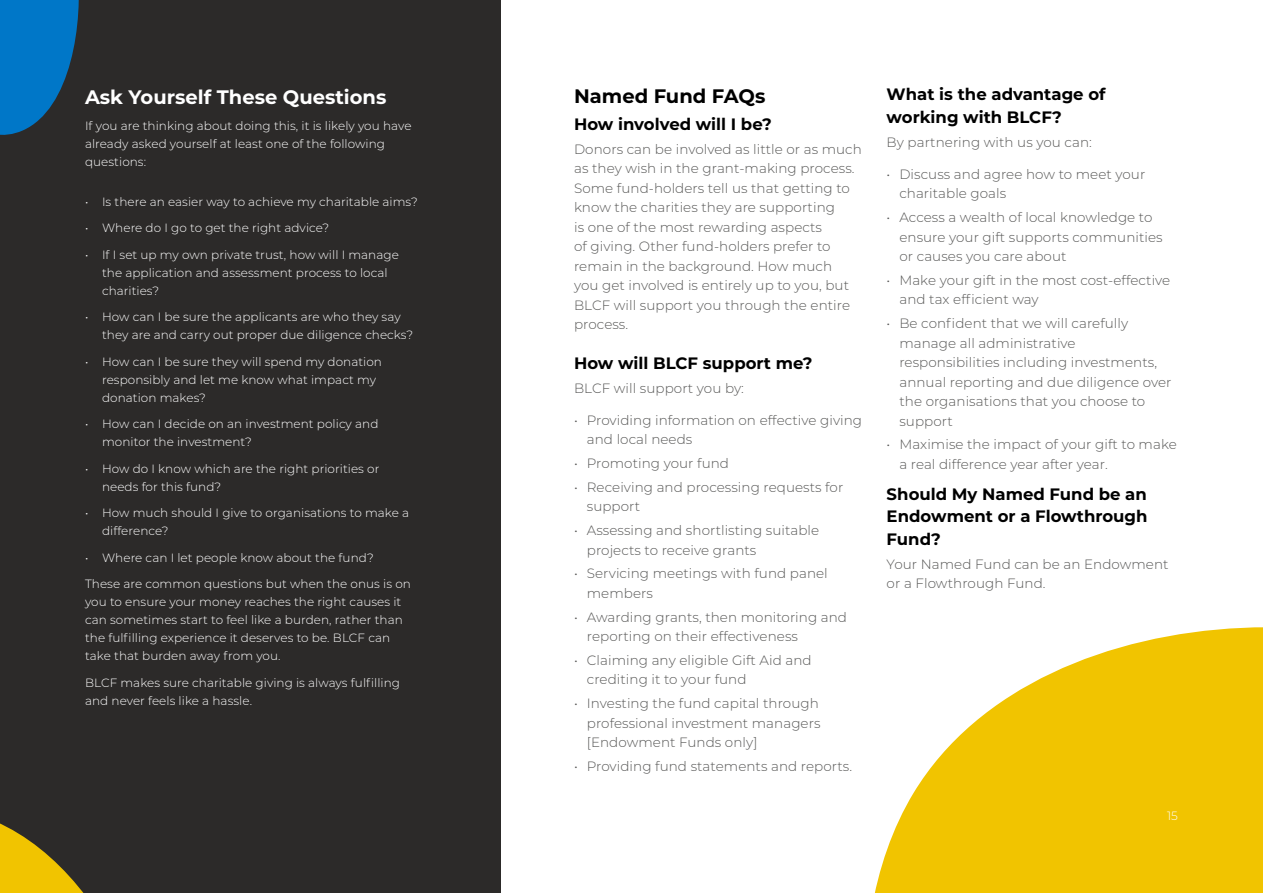
<style>
.page{position:relative;width:1263px;height:893px;background:#fff}
.page>*{position:absolute;margin:0;border:0;box-sizing:border-box;transform-origin:0 0}
.t1{font:700 19.5px "Montserrat";color:#fff}
.t2{font:700 19.5px "Montserrat";color:#000}
.t3{font:700 16.5px/22.5px "Montserrat";color:#000}
.t4{font:300 13.5px/19.5px "Montserrat";letter-spacing:.005em;color:#575756}
.t5{font:300 12px/18px "Montserrat";letter-spacing:.005em;color:#fff}
</style>
<div class="page">
<svg style="left:874px;top:627px;width:389px;height:266px;fill:#f1c400"></svg>
<div style="left:0;top:0;width:500px;height:893px;background:#2c2a29"></div>
<svg style="left:0;top:0;width:79px;height:135px"></svg>
<svg style="left:0;top:823px;width:84px;height:70px"></svg>
<h1 class="t1" style="left:85px;top:83px;width:303px">Ask Yourself These Questions</h1>
<p class="t5" style="left:85px;top:117px;width:328px">If you are thinking about doing this, it is likely you have already asked yourself at least one of the following questions:</p>
<p class="t5" style="left:85px;top:192px;width:334px">• Is there an easier way to achieve my charitable aims?</p>
<p class="t5" style="left:85px;top:219px;width:246px">• Where do I go to get the right advice?</p>
<p class="t5" style="left:102px;top:245px;width:298px;text-indent:-17px">• If I set up my own private trust, how will I manage the application and assessment process to local charities?</p>
<p class="t5" style="left:102px;top:308px;width:313px;text-indent:-17px">• How can I be sure the applicants are who they say they are and carry out proper due diligence checks?</p>
<p class="t5" style="left:102px;top:352px;width:281px;text-indent:-17px">• How can I be sure they will spend my donation responsibly and let me know what impact my donation makes?</p>
<p class="t5" style="left:102px;top:415px;width:278px;text-indent:-17px">• How can I decide on an investment policy and monitor the investment?</p>
<p class="t5" style="left:102px;top:459px;width:279px;text-indent:-17px">• How do I know which are the right priorities or needs for this fund?</p>
<p class="t5" style="left:102px;top:504px;width:309px;text-indent:-17px">• How much should I give to organisations to make a difference?</p>
<p class="t5" style="left:85px;top:548px;width:290px">• Where can I let people know about the fund?</p>
<p class="t5" style="left:85px;top:575px;width:327px">These are common questions but when the onus is on you to ensure your money reaches the right causes it can sometimes start to feel like a burden, rather than the fulfilling experience it deserves to be. BLCF can take that burden away from you.</p>
<p class="t5" style="left:85px;top:673px;width:317px">BLCF makes sure charitable giving is always fulfilling and never feels like a hassle.</p>
<h1 class="t2" style="left:574px;top:82px;width:193px">Named Fund FAQs</h1>
<p class="t3" style="left:574px;top:112px;width:199px">How involved will I be?</p>
<p class="t4" style="left:574px;top:139px;width:289px">Donors can be involved as little or as much as they wish in the grant-making process.<br>Some fund-holders tell us that getting to know the charities they are supporting<br>is one of the most rewarding aspects<br>of giving. Other fund-holders prefer to remain in the background. How much<br>you get involved is entirely up to you, but BLCF will support you through the entire process.</p>
<p class="t3" style="left:574px;top:351px;width:240px">How will BLCF support me?</p>
<p class="t4" style="left:574px;top:378px;width:171px">BLCF will support you by:</p>
<p class="t4" style="left:587px;top:410px;width:277px;text-indent:-13px">• Providing information on effective giving and local needs</p>
<p class="t4" style="left:574px;top:453px;width:156px">• Promoting your fund</p>
<p class="t4" style="left:587px;top:477px;width:258px;text-indent:-13px">• Receiving and processing requests for support</p>
<p class="t4" style="left:587px;top:520px;width:234px;text-indent:-13px">• Assessing and shortlisting suitable projects to receive grants</p>
<p class="t4" style="left:587px;top:563px;width:242px;text-indent:-13px">• Servicing meetings with fund panel members</p>
<p class="t4" style="left:587px;top:607px;width:262px;text-indent:-13px">• Awarding grants, then monitoring and reporting on their effectiveness</p>
<p class="t4" style="left:587px;top:650px;width:226px;text-indent:-13px">• Claiming any eligible Gift Aid and crediting it to your fund</p>
<p class="t4" style="left:587px;top:693px;width:235px;text-indent:-13px">• Investing the fund capital through professional investment managers [Endowment Funds only]</p>
<p class="t4" style="left:574px;top:756px;width:280px">• Providing fund statements and reports.</p>
<p class="t3" style="left:887px;top:82px;width:220px">What is the advantage of working with BLCF?</p>
<p class="t4" style="left:887px;top:132px;width:207px">By partnering with us you can:</p>
<p class="t4" style="left:899px;top:164px;width:247px;text-indent:-13px">• Discuss and agree how to meet your charitable goals</p>
<p class="t4" style="left:899px;top:207px;width:265px;text-indent:-13px">• Access a wealth of local knowledge to ensure your gift supports communities or causes you care about</p>
<p class="t4" style="left:899px;top:270px;width:272px;text-indent:-13px">• Make your gift in the most cost-effective and tax efficient way</p>
<p class="t4" style="left:899px;top:313px;width:274px;text-indent:-13px">• Be confident that we will carefully manage all administrative responsibilities including investments, annual reporting and due diligence over the organisations that you choose to support</p>
<p class="t4" style="left:899px;top:434px;width:279px;text-indent:-13px">• Maximise the impact of your gift to make a real difference year after year.</p>
<p class="t3" style="left:887px;top:482px;width:262px;text-align:justify">Should My Named Fund be an Endowment or a Flowthrough Fund?</p>
<p class="t4" style="left:887px;top:554px;width:283px">Your Named Fund can be an Endowment or a Flowthrough Fund.</p>
<p class="t5" style="left:1167px;top:806px;width:12px">15</p>
</div>
